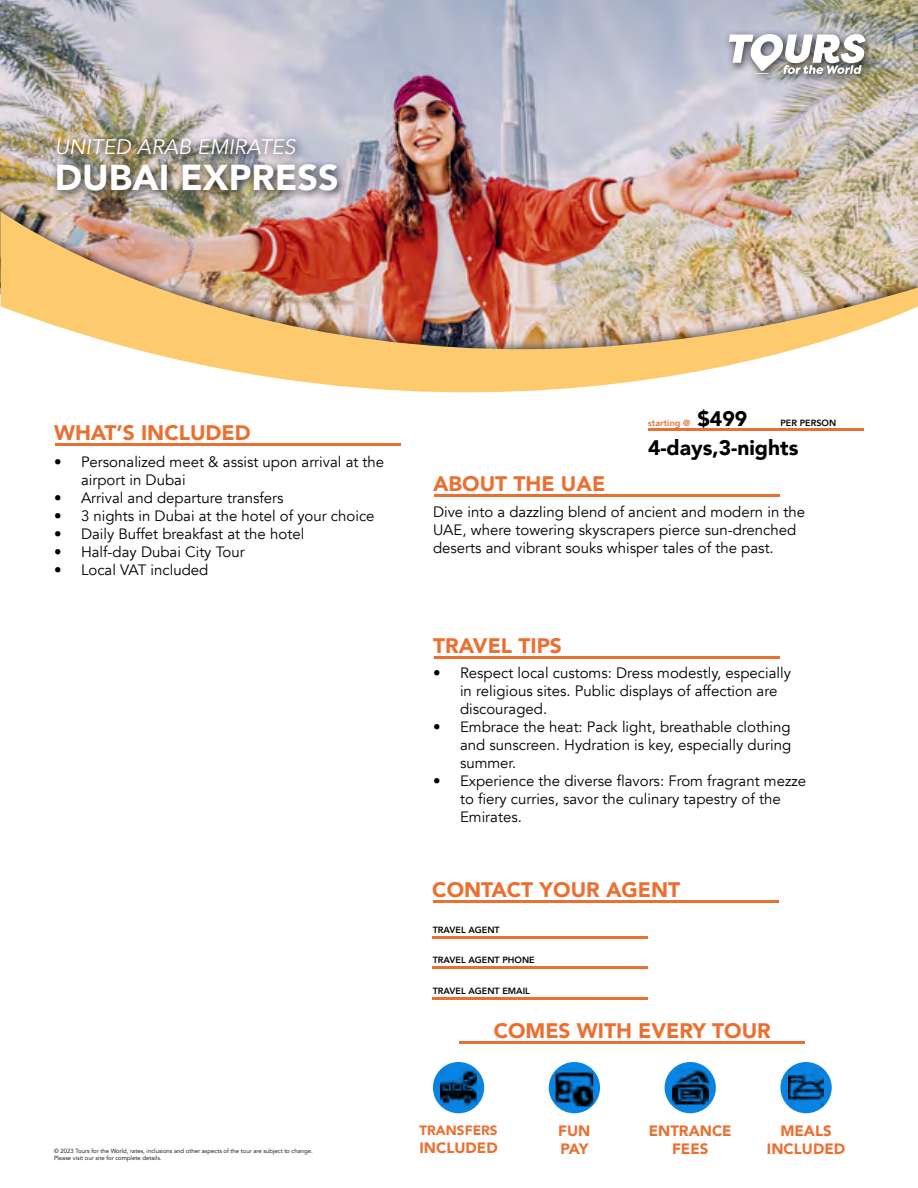
<style>
.page{position:relative;width:918px;height:1188px;background:#fff}
.page>*{position:absolute;margin:0;border:0;box-sizing:border-box;transform-origin:0 0}
.t1{font:900 36px "Avenir";color:#fff}
.t2{font:900 21px "Avenir";color:#ea7032}
.t3{font:900 21px/29.5px "Avenir";color:#000;text-align:center}
.t4{font:italic 21px "Avenir";color:#fff}
.t5{font:15px/18px "Avenir";color:#000}
.t6{font:900 15px/18px "Avenir";color:#ea7032}
.t7{font:900 13.5px "Avenir";color:#ea7032}
.t8{font:800 9px "Avenir";color:#000}
.t9{font:800 9px "Avenir";color:#ea7032}
.t10{font:6px/7.2px "Avenir";color:#000}
</style>
<div class="page">
<img style="left:0;top:0;width:918px;height:199px">
<img style="left:0;top:199px;width:918px;height:12px">
<img style="left:0;top:211px;width:918px;height:220px">
<div style="left:723px;top:28px;width:151px;height:56px;background:#000;opacity:.75"></div>
<svg style="left:729px;top:34px;width:137px;height:40px"></svg>
<div style="left:50px;top:135px;width:255px;height:30px;background:#000;opacity:.75"></div>
<hr style="left:55px;top:443px;width:346px;height:3px;background:#ea7032">
<hr style="left:434px;top:494px;width:346px;height:3px;background:#ea7032">
<hr style="left:434px;top:656px;width:346px;height:3px;background:#ea7032">
<hr style="left:648px;top:429px;width:215px;height:2px;background:#ea7032">
<hr style="left:433px;top:936px;width:215px;height:3px;background:#ea7032">
<hr style="left:433px;top:966px;width:215px;height:3px;background:#ea7032">
<hr style="left:433px;top:997px;width:215px;height:3px;background:#ea7032">
<hr style="left:459px;top:1041px;width:346px;height:3px;background:#ea7032">
<hr style="left:433px;top:900px;width:346px;height:2px;background:#ea7032">
<div style="left:433px;top:1062px;width:51px;height:51px;background:#0984e3;border-radius:50%"></div>
<img style="left:441px;top:1070px;width:35px;height:35px">
<svg style="left:549px;top:1062px;width:51px;height:51px"></svg>
<img style="left:556px;top:1069px;width:37px;height:37px">
<div style="left:665px;top:1062px;width:51px;height:51px;background:#0984e3;border-radius:50%"></div>
<img style="left:672px;top:1070px;width:36px;height:35px">
<div style="left:780px;top:1062px;width:52px;height:51px;background:#0984e3;border-radius:50%"></div>
<img style="left:788px;top:1070px;width:36px;height:35px">
<div style="left:51px;top:160px;width:296px;height:41px;background:#000;opacity:.75"></div>
<h2 class="t4" style="left:55px;top:134px;width:242px">UNITED ARAB EMIRATES</h2>
<h1 class="t1" style="left:55px;top:146px;width:286px">DUBAI EXPRESS</h1>
<h2 class="t2" style="left:54px;top:415px;width:198px">WHAT’S INCLUDED</h2>
<p class="t5" style="left:81px;top:454px;width:305px;text-indent:-27px">• Personalized meet &amp; assist upon arrival at the airport in Dubai</p>
<p class="t5" style="left:54px;top:490px;width:231px">• Arrival and departure transfers</p>
<p class="t5" style="left:54px;top:508px;width:322px">• 3 nights in Dubai at the hotel of your choice</p>
<p class="t5" style="left:54px;top:526px;width:252px">• Daily Buffet breakfast at the hotel</p>
<p class="t5" style="left:54px;top:544px;width:192px">• Half-day Dubai City Tour</p>
<p class="t5" style="left:54px;top:562px;width:156px">• Local VAT included</p>
<h2 class="t2" style="left:433px;top:466px;width:174px">ABOUT THE UAE</h2>
<h2 class="t3" style="left:648px;top:403px;width:152px">$499<br>4-days,3-nights</h2>
<p class="t8" style="left:780px;top:415px;width:57px">PER PERSON</p>
<p class="t9" style="left:648px;top:415px;width:44px">starting @</p>
<p class="t5" style="left:433px;top:503px;width:374px">Dive into a dazzling blend of ancient and modern in the<br>UAE, where towering skyscrapers pierce sun-drenched deserts and vibrant souks whisper tales of the past.</p>
<h2 class="t2" style="left:433px;top:628px;width:130px">TRAVEL TIPS</h2>
<p class="t5" style="left:460px;top:665px;width:332px;text-indent:-27px">• Respect local customs: Dress modestly, especially in religious sites. Public displays of affection are discouraged.</p>
<p class="t5" style="left:460px;top:719px;width:333px;text-align:justify;text-indent:-27px">• Embrace the heat: Pack light, breathable clothing and sunscreen. Hydration is key, especially during summer.</p>
<p class="t5" style="left:460px;top:773px;width:348px;text-indent:-27px">• Experience the diverse flavors: From fragrant mezze to fiery curries, savor the culinary tapestry of the<br>Emirates.</p>
<h2 class="t2" style="left:432px;top:872px;width:250px">CONTACT YOUR AGENT</h2>
<p class="t8" style="left:433px;top:923px;width:68px">TRAVEL AGENT</p>
<p class="t8" style="left:433px;top:953px;width:103px">TRAVEL AGENT PHONE</p>
<p class="t8" style="left:433px;top:984px;width:99px">TRAVEL AGENT EMAIL</p>
<h2 class="t2" style="left:494px;top:1013px;width:279px">COMES WITH EVERY TOUR</h2>
<p class="t7" style="left:419px;top:1119px;width:80px">TRANSFERS</p>
<p class="t6" style="left:419px;top:1138px;width:80px">INCLUDED</p>
<p class="t6" style="left:558px;top:1122px;width:34px">FUN<br>PAY</p>
<p class="t6" style="left:649px;top:1122px;width:85px;text-align:center">ENTRANCE<br>FEES</p>
<p class="t6" style="left:780px;top:1122px;width:53px">MEALS</p>
<p class="t10" style="left:54px;top:1147px;width:260px">© 2023 Tours for the World, rates, inclusions and other aspects of the tour are subject to change.<br>Please visit our site for complete details.</p>
<p class="t6" style="left:767px;top:1140px;width:80px">INCLUDED</p>
</div>
